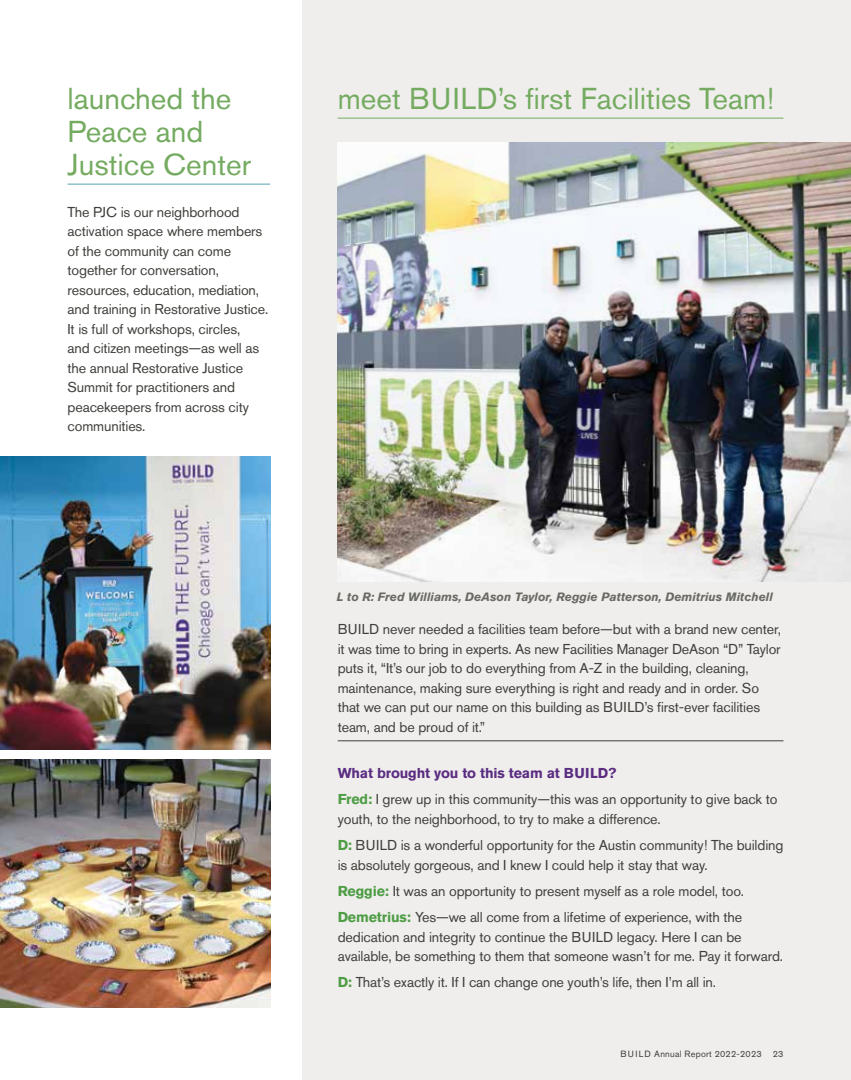
<style>
.page{position:relative;width:851px;height:1080px;background:#fff}
.page>*{position:absolute;margin:0;border:0;box-sizing:border-box;transform-origin:0 0}
.t1{font:30px/33px "Akzidenz Grotesk Pro";color:#74ab60}
.t2{font:14.25px/19.5px "Akzidenz Grotesk Pro";letter-spacing:-.01em;color:#403f3b}
.t3{font:italic 700 12px "Akzidenz Grotesk Pro";color:#696a64}
.t4{font:9px "Akzidenz Grotesk Pro";letter-spacing:.025em;color:#403f3b}
.s1{font-weight:700;color:#5b2d82}
.s2{font-weight:700;color:#4e9d45}
</style>
<div class="page">
<img style="left:0;top:457px;width:270px;height:293px">
<div style="left:302px;top:0;width:548px;height:1080px;background:#f0eeed"></div>
<hr style="left:68px;top:184px;width:202px;height:1px;background:#56a4b1">
<hr style="left:338px;top:118px;width:445px;height:1px;background:#74ab60">
<img style="left:338px;top:142px;width:512px;height:439px">
<hr style="left:338px;top:741px;width:445px;height:1px;background:#403f3b">
<img style="left:0;top:760px;width:270px;height:248px">
<h1 class="t1" style="left:68px;top:82px;width:185px">launched the<br>Peace and<br>Justice Center</h1>
<p class="t2" style="left:68px;top:202px;width:202px">The PJC is our neighborhood activation space where members of the community can come together for conversation, resources, education, mediation, and training in Restorative Justice.<br>It is full of workshops, circles,<br>and citizen meetings—as well as the annual Restorative Justice<br>Summit for practitioners and peacekeepers from across city communities.</p>
<h1 class="t1" style="left:338px;top:82px;width:438px">meet BUILD’s first Facilities Team!</h1>
<p class="t3" style="left:337px;top:589px;width:437px">L to R: Fred Williams, DeAson Taylor, Reggie Patterson, Demitrius Mitchell</p>
<p class="t2" style="left:338px;top:619px;width:445px">BUILD never needed a facilities team before—but with a brand new center, it was time to bring in experts. As new Facilities Manager DeAson “D” Taylor puts it, “It’s our job to do everything from A-Z in the building, cleaning, maintenance, making sure everything is right and ready and in order. So that we can put our name on this building as BUILD’s first-ever facilities team, and be proud of it.”</p>
<p class="t2" style="left:338px;top:760px;width:441px;line-height:26.2px"><span class="s1">What brought you to this team at BUILD?<br></span><span class="s2">Fred:</span> I grew up in this community—this was an opportunity to give back to</p>
<p class="t2" style="left:338px;top:806px;width:447px;line-height:26.2px">youth, to the neighborhood, to try to make a difference.<br><span class="s2">D:</span> BUILD is a wonderful opportunity for the Austin community! The building</p>
<p class="t2" style="left:338px;top:851px;width:408px;line-height:26.2px">is absolutely gorgeous, and I knew I could help it stay that way.<br><span class="s2">Reggie:</span> It was an opportunity to present myself as a role model, too.<br><span class="s2">Demetrius:</span> Yes—we all come from a lifetime of experience, with the</p>
<p class="t2" style="left:337px;top:927px;width:447px">dedication and integrity to continue the BUILD legacy. Here I can be available, be something to them that someone wasn’t for me. Pay it forward.</p>
<p class="t2" style="left:337px;top:972px;width:380px"><span class="s2">D:</span> That’s exactly it. If I can change one youth’s life, then I’m all in.</p>
<p class="t4" style="left:620px;top:1048px;width:164px">BUILD Annual Report 2022-2023 23</p>
</div>
